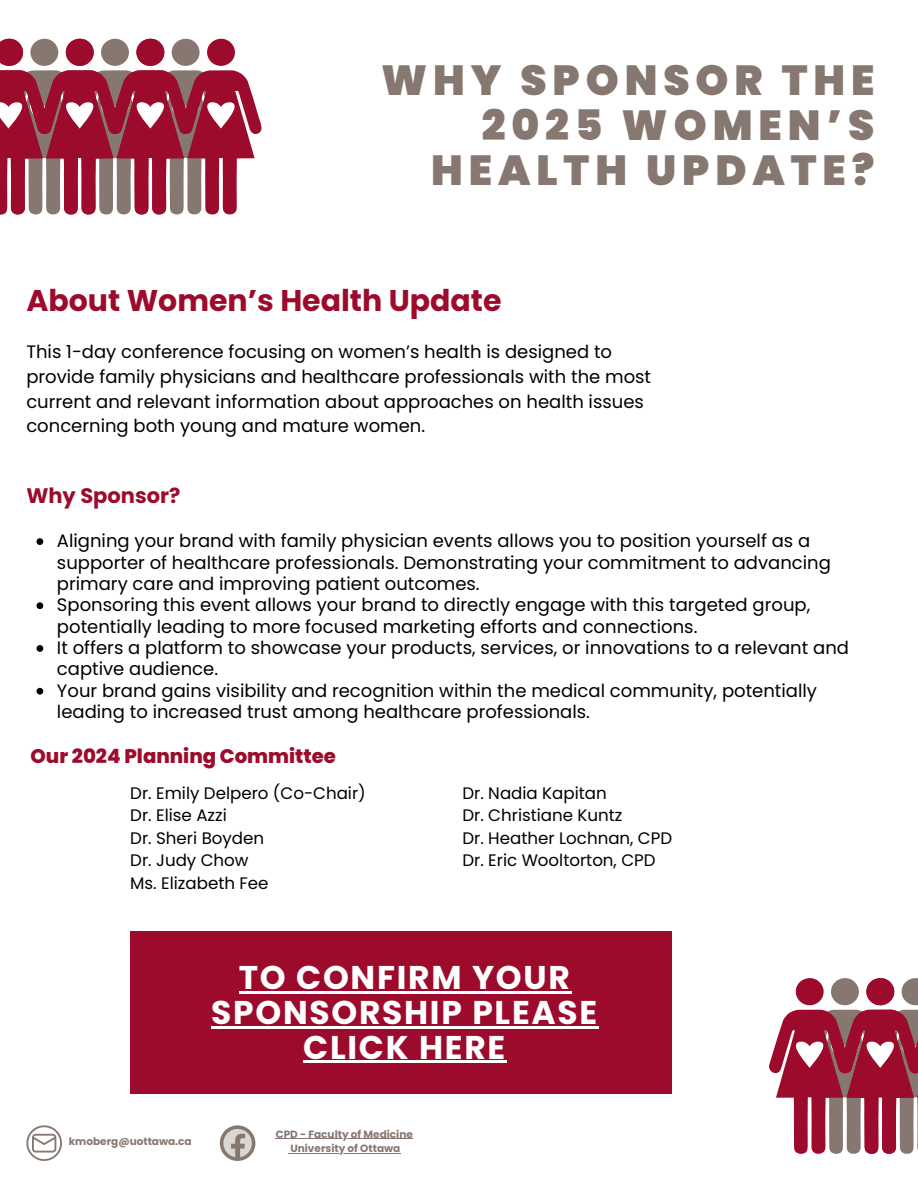
<style>
.page{position:relative;width:918px;height:1188px;background:#fff}
.page>*{position:absolute;margin:0;border:0;box-sizing:border-box;transform-origin:0 0}
.t1{font:900 42px/45px "Poppins";letter-spacing:.14em;color:#867871;text-align:right}
.t2{font:700 32.85px/34.8px "Poppins";letter-spacing:.055em;color:#fff;text-align:center}
.t3{font:700 30px "Poppins";color:#9d0b2c}
.t4{font:700 21px "Poppins";color:#9d0b2c}
.t5{font:800 19.65px "Poppins";color:#9d0b2c}
.t6{font:18px/21.3px "Poppins";color:#000}
.t7{font:16.65px/22.5px "Poppins";color:#000}
.t8{font:700 10.5px "Poppins";color:#867871}
</style>
<div class="page">
<svg style="left:0;top:38px;width:262px;height:177px"></svg>
<svg style="left:769px;top:978px;width:149px;height:176px"></svg>
<svg style="left:37px;top:538px;width:6px;height:7px"></svg>
<svg style="left:37px;top:602px;width:6px;height:7px"></svg>
<svg style="left:37px;top:645px;width:6px;height:7px"></svg>
<svg style="left:37px;top:688px;width:6px;height:7px"></svg>
<svg style="left:220px;top:1125px;width:35px;height:36px"></svg>
<svg style="left:26px;top:1125px;width:36px;height:36px"></svg>
<hr style="left:276px;top:1139px;width:137px;height:1px;background:#867871">
<hr style="left:290px;top:1153px;width:110px;height:1px;background:#867871">
<div style="left:130px;top:932px;width:542px;height:162px;background:#9d0b2c"></div>
<hr style="left:239px;top:991px;width:333px;height:2px;background:#fff">
<hr style="left:211px;top:1026px;width:388px;height:2px;background:#fff">
<hr style="left:303px;top:1061px;width:204px;height:2px;background:#fff">
<h2 class="t1" style="left:381px;top:58px;width:495px">WHY SPONSOR THE<br>2025 WOMEN’S<br>HEALTH UPDATE?</h2>
<p class="t3" style="left:26px;top:280px;width:477px">About Women’s Health Update</p>
<p class="t6" style="left:26px;top:339px;width:626px;line-height:24.8px">This 1-day conference focusing on women’s health is designed to provide family physicians and healthcare professionals with the most current and relevant information about approaches on health issues concerning both young and mature women.</p>
<p class="t4" style="left:26px;top:481px;width:155px">Why Sponsor?</p>
<h1 class="t6" style="left:57px;top:530px;width:776px">Aligning your brand with family physician events allows you to position yourself as a supporter of healthcare professionals. Demonstrating your commitment to advancing primary care and improving patient outcomes.</h1>
<h3 class="t6" style="left:57px;top:594px;width:755px">Sponsoring this event allows your brand to directly engage with this targeted group, potentially leading to more focused marketing efforts and connections.</h3>
<h5 class="t6" style="left:57px;top:637px;width:794px">It offers a platform to showcase your products, services, or innovations to a relevant and captive audience.</h5>
<h4 class="t6" style="left:57px;top:680px;width:762px">Your brand gains visibility and recognition within the medical community, potentially leading to increased trust among healthcare professionals.</h4>
<p class="t5" style="left:30px;top:742px;width:307px">Our 2024 Planning Committee</p>
<p class="t7" style="left:130px;top:782px;width:237px">Dr. Emily Delpero (Co-Chair)<br>Dr. Elise Azzi<br>Dr. Sheri Boyden<br>Dr. Judy Chow<br>Ms. Elizabeth Fee</p>
<p class="t7" style="left:462px;top:782px;width:211px">Dr. Nadia Kapitan<br>Dr. Christiane Kuntz<br>Dr. Heather Lochnan, CPD<br>Dr. Eric Wooltorton, CPD</p>
<p class="t2" style="left:211px;top:960px;width:388px">TO CONFIRM YOUR<br>SPONSORSHIP PLEASE<br>CLICK HERE</p>
<p class="t8" style="left:69px;top:1134px;width:124px">kmoberg@uottawa.ca</p>
<h4 class="t8" style="left:276px;top:1127px;width:139px">CPD - Faculty of Medicine</h4>
<h5 class="t8" style="left:290px;top:1141px;width:112px">University of Ottawa</h5>
</div>
